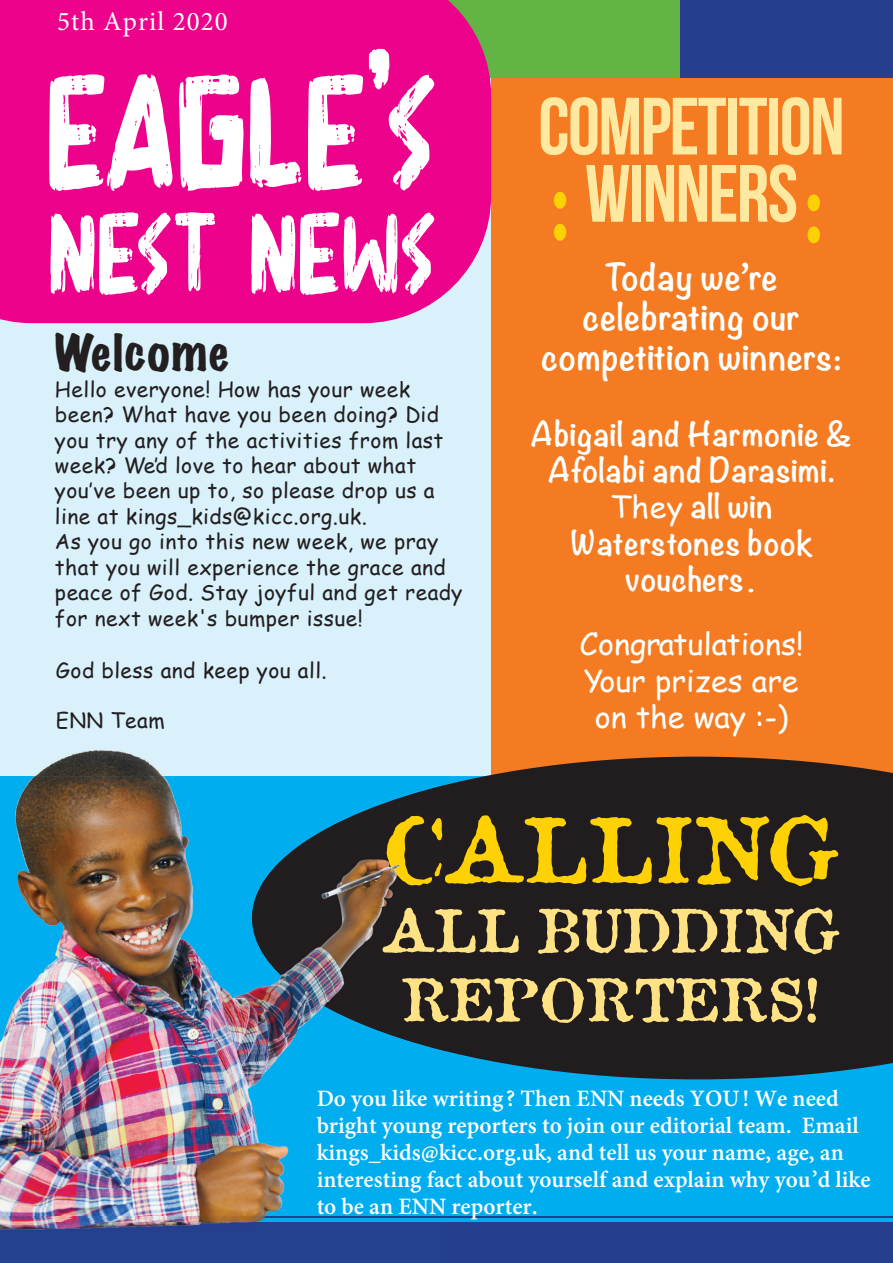
<style>
.page{position:relative;width:893px;height:1263px;background:#fff}
.page>*{position:absolute;margin:0;border:0;box-sizing:border-box;transform-origin:0 0}
.t1{font:159.15px "Hardcore";color:#fff}
.t2{font:112.95px "Hardcore";color:#fff}
.t3{font:87.75px "Attic Antique";letter-spacing:.02em;color:#fed105;scale:.94 1}
.t4{font:81px/67.2px "Bebas Neue";letter-spacing:-.02em;color:#ffe8a0}
.t5{font:57.75px/69.3px "Attic Antique";letter-spacing:.02em;color:#ffe283;text-align:center;scale:.94 1}
.t6{font:expanded 45.15px "Marker Felt";letter-spacing:.035em;color:#231f20}
.t7{font:700 33.15px/39.8px "Noteworthy";letter-spacing:.02em;color:#fff;text-align:center}
.t8{font:700 30.15px/36.2px "Noteworthy";letter-spacing:.02em;color:#fff;text-align:center}
.t9{font:30.15px/36.2px "Comic Sans MS";color:#fff;text-align:center}
.t10{font:27px "Minion Pro";letter-spacing:.04em;color:#fff}
.t11{font:700 25.5px/27px "Adobe Devanagari";color:#fff}
.t12{font:21px/25.5px "Comic Sans MS";letter-spacing:.02em;color:#231f20}
.t13{font:21px "Comic Sans MS";letter-spacing:.02em;color:#221e1f}
.s1{font-family:"Hardcore";font-size:197.25px;color:#fff}
.s2{font-family:"Hardcore";font-size:159.15px;color:#fff}
.s3{font-family:"Minion Pro"}
.s4{font-family:"Comic Sans MS";font-weight:400}
.s5{font-family:"Comic Sans MS"}
</style>
<div class="page">
<div style="left:0;top:0;width:517px;height:776px;background:#d9f1fb"></div>
<div style="left:491px;top:0;width:402px;height:776px;background:#f47b21"></div>
<div style="left:446px;top:1079px;width:447px;height:143px;background:#00aeef"></div>
<div style="left:0;top:1222px;width:893px;height:41px;background:#253f8e"></div>
<div style="left:680px;top:0;width:213px;height:77px;background:#253f8e"></div>
<div style="left:429px;top:0;width:251px;height:77px;background:#63b445"></div>
<div style="left:0;top:0;width:491px;height:323px;background:#ed028c"></div>
<div style="left:807px;top:194px;width:13px;height:17px;background:#fed105;border-radius:50%"></div>
<div style="left:807px;top:226px;width:13px;height:17px;background:#fed105;border-radius:50%"></div>
<div style="left:554px;top:192px;width:12px;height:17px;background:#fed105;border-radius:50%"></div>
<div style="left:554px;top:224px;width:12px;height:17px;background:#fed105;border-radius:50%"></div>
<hr style="left:0;top:1216px;width:893px;height:2px;background:#253f8e">
<div style="left:446px;top:757px;width:447px;height:322px;background:#211d1f"></div>
<img style="left:0;top:755px;width:446px;height:70px">
<img style="left:0;top:825px;width:300px;height:50px">
<img style="left:0;top:875px;width:298px;height:347px">
<div style="left:298px;top:991px;width:99px;height:231px;background:#00aeef"></div>
<div style="left:397px;top:1051px;width:49px;height:171px;background:#00aeef"></div>
<img style="left:0;top:1222px;width:250px;height:8px">
<img style="left:71px;top:750px;width:268px;height:89px">
<img style="left:0;top:1216px;width:446px;height:2px">
<img style="left:300px;top:785px;width:146px;height:266px">
<img style="left:252px;top:844px;width:49px;height:147px">
<img style="left:387px;top:815px;width:59px;height:71px">
<img style="left:383px;top:907px;width:63px;height:47px">
<img style="left:402px;top:977px;width:44px;height:46px">
<p class="t10" style="left:57px;top:4px;width:172px">5th April 2020</p>
<h3 class="t4" style="left:585px;top:92px;width:261px;text-indent:-220px"><span class="s1">’</span><span class="s2">S</span> COMPETITION<br>WINNERS</h3>
<h1 class="t1" style="left:46px;top:44px;width:322px">EAGLE</h1>
<h2 class="t2" style="left:48px;top:191px;width:390px">NEST NEWS</h2>
<h3 class="t6" style="left:55px;top:317px;width:176px">Welcome</h3>
<p class="t12" style="left:55px;top:376px;width:409px">Hello everyone! How has your week been? What have you been doing? Did you try any of the activities from last week? We‛d love to hear about what you‛ve been up to, so please drop us a line at kings_kids@kicc.org.uk.<br>As you go into this new week, we pray that you will experience the grace and peace of God. Stay joyful and get ready for next week's bumper issue!</p>
<h3 class="t7" style="left:541px;top:256px;width:302px">Today we’re celebrating our competition winners<span class="s3">:</span></h3>
<h3 class="t8" style="left:530px;top:415px;width:324px">Abigail and Harmonie &amp;<br>Afolabi and Darasimi<span class="s3">.<br></span><span class="s4">They</span> all win<br>Waterstones book vouchers<span class="s5">.</span></h3>
<h3 class="t9" style="left:580px;top:625px;width:225px">Congratulations!<br>Your prizes are on the way :-)</h3>
<p class="t13" style="left:56px;top:655px;width:272px">God bless and keep you all.</p>
<p class="t13" style="left:56px;top:705px;width:110px">ENN Team</p>
<h3 class="t3" style="left:384px;top:776px;width:483px">CALLING</h3>
<h3 class="t5" style="left:383px;top:892px;width:486px">ALL BUDDING<br>REPORTERS!</h3>
<p class="t11" style="left:317px;top:1087px;width:556px">Do you like writing? Then ENN needs YOU! We need bright young reporters to join our editorial team. Email kings_kids@kicc.org.uk, and tell us your name, age, an interesting fact about yourself and explain why you’d like to be an ENN reporter.</p>
</div>
